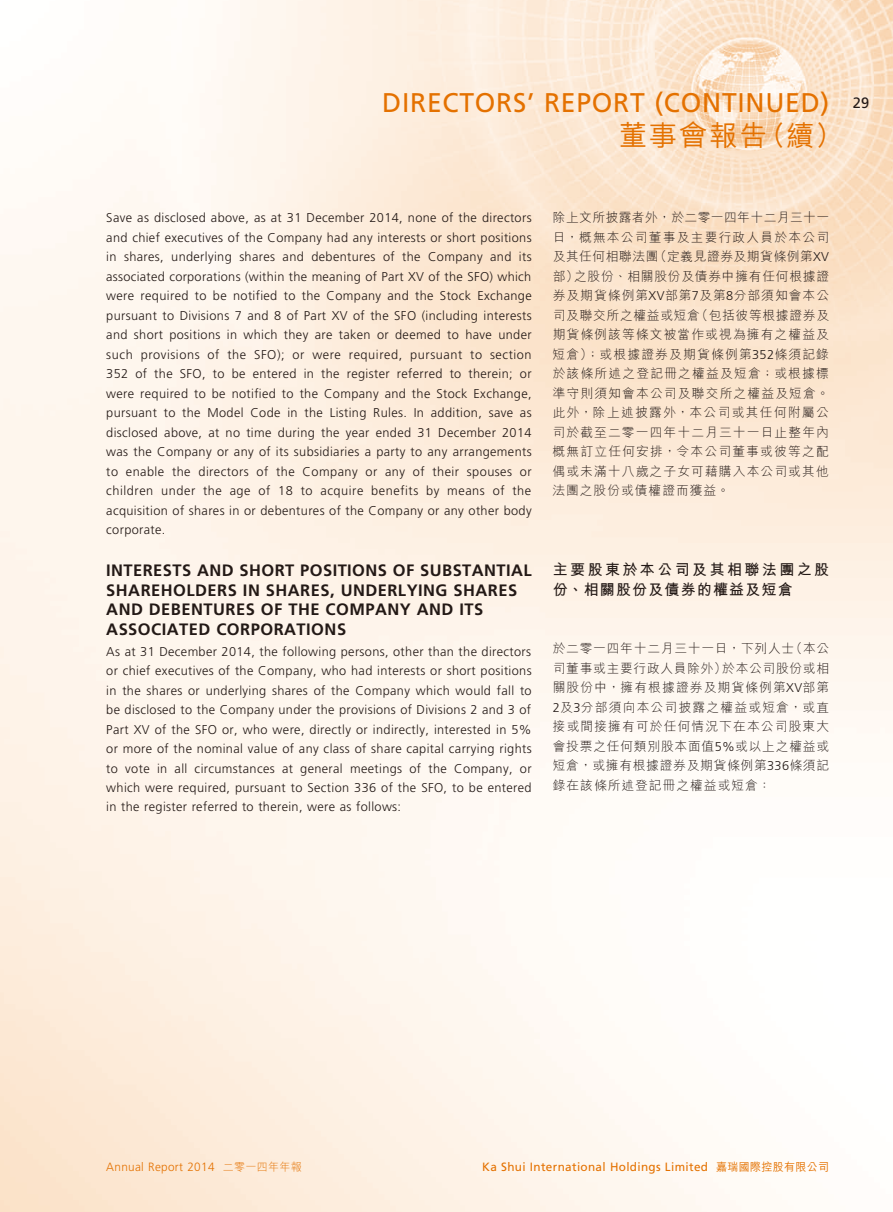
<style>
.page{position:relative;width:893px;height:1212px;background:#fff}
.page>*{position:absolute;margin:0;border:0;box-sizing:border-box;transform-origin:0 0}
.t1{font:500 28.5px "M Hei HK";letter-spacing:.08em;color:#e47100}
.t2{font:27px "Frutiger LT Std";letter-spacing:.03em;color:#e47100}
.t3{font:700 16.5px "Frutiger LT Std";letter-spacing:.03em;color:#231916}
.t4{font:700 15px/19.5px "M Hei HK";letter-spacing:.16em;color:#231916}
.t5{font:15px "Frutiger LT Std";color:#231916}
.t6{font:300 12.75px/19.5px "Frutiger LT Std";letter-spacing:.03em;color:#231916;text-align:justify}
.t7{font:300 12.75px/19.5px "M Hei HK";letter-spacing:.08em;color:#231916;text-align:justify}
.t8{font:12px "Frutiger LT Std";letter-spacing:.03em;color:#e47100}
.t9{font:300 12px "Frutiger LT Std";letter-spacing:.03em;color:#e47100}
.s1{font-family:"Frutiger LT Std"}
.s2{font-family:"M Hei HK";font-size:11.25px}
.s3{font-family:"M Hei HK";font-weight:500;font-size:11.25px}
</style>
<div class="page">
<img style="left:0;top:0;width:893px;height:1212px">
<h2 class="t2" style="left:382px;top:86px;width:449px">DIRECTORS’ REPORT (CONTINUED)</h2>
<h1 class="t1" style="left:619px;top:114px;width:225px">董事會報告（續）</h1>
<p class="t5" style="left:853px;top:94px;width:18px">29</p>
<p class="t6" style="left:106px;top:208px;width:427px">Save as disclosed above, as at 31 December 2014, none of the directors and chief executives of the Company had any interests or short positions in shares, underlying shares and debentures of the Company and its associated corporations (within the meaning of Part XV of the SFO) which were required to be notified to the Company and the Stock Exchange pursuant to Divisions 7 and 8 of Part XV of the SFO (including interests and short positions in which they are taken or deemed to have under such provisions of the SFO); or were required, pursuant to section 352 of the SFO, to be entered in the register referred to therein; or were required to be notified to the Company and the Stock Exchange, pursuant to the Model Code in the Listing Rules. In addition, save as disclosed above, at no time during the year ended 31 December 2014 was the Company or any of its subsidiaries a party to any arrangements to enable the directors of the Company or any of their spouses or children under the age of 18 to acquire benefits by means of the acquisition of shares in or debentures of the Company or any other body corporate.</p>
<p class="t3" style="left:106px;top:561px;width:28px">INTERESTS</p>
<p class="t3" style="left:197px;top:561px;width:55px">AND SHORT</p>
<p class="t3" style="left:300px;top:561px;width:10px">POSITIO</p>
<p class="t3" style="left:365px;top:561px;width:168px">NS OF SU BSTANTIAL</p>
<p class="t3" style="left:106px;top:580px;width:47px">SHAREHO</p>
<p class="t3" style="left:187px;top:580px;width:32px">LDERS</p>
<p class="t3" style="left:243px;top:580px;width:68px">IN SHARES</p>
<p class="t3" style="left:330px;top:580px;width:168px">, UNDERLYING SHARES</p>
<p class="t3" style="left:106px;top:600px;width:109px">AND DEBENTURES</p>
<p class="t3" style="left:261px;top:600px;width:39px">OF THE</p>
<p class="t3" style="left:326px;top:600px;width:13px">COMP</p>
<p class="t3" style="left:375px;top:600px;width:93px">ANY AND ITS</p>
<p class="t3" style="left:106px;top:619px;width:23px">ASSOCI</p>
<p class="t3" style="left:167px;top:619px;width:62px">ATE D CORPOR</p>
<p class="t3" style="left:284px;top:619px;width:62px">ATIONS</p>
<p class="t6" style="left:106px;top:641px;width:427px">As at 31 December 2014, the following persons, other than the directors or chief executives of the Company, who had interests or short positions in the shares or underlying shares of the Company which would fall to be disclosed to the Company under the provisions of Divisions 2 and 3 of Part XV of the SFO or, who were, directly or indirectly, interested in 5% or more of the nominal value of any class of share capital carrying rights to vote in all circumstances at general meetings of the Company, or which were required, pursuant to Section 336 of the SFO, to be entered in the register referred to therein, were as follows:</p>
<p class="t7" style="left:552px;top:207px;width:278px">除上文所披露者外，於二零一四年十二月三十一日，概無本公司董事及主要行政人員於本公司及其任何相聯法團（定義見證券及期貨條例第<span class="s1">XV</span>部）之股份、相關股份及債券中擁有任何根據證券及期貨條例第<span class="s1">XV</span>部第<span class="s1">7</span>及第<span class="s1">8</span>分部須知會本公司及聯交所之權益或短倉（包括彼等根據證券及期貨條例該等條文被當作或視為擁有之權益及短倉）；或根據證券及期貨條例第<span class="s1">352</span>條須記錄於該條所述之登記冊之權益及短倉；或根據標準守則須知會本公司及聯交所之權益及短倉。此外，除上述披露外，本公司或其任何附屬公司於截至二零一四年十二月三十一日止整年內概無訂立任何安排，令本公司董事或彼等之配偶或未滿十八歲之子女可藉購入本公司或其他法團之股份或債權證而獲益。</p>
<p class="t4" style="left:553px;top:559px;width:278px">主要股東於本公司及其相聯法團之股份、相關股份及債券的權益及短倉</p>
<p class="t7" style="left:553px;top:638px;width:278px">於二零一四年十二月三十一日，下列人士（本公司董事或主要行政人員除外）於本公司股份或相關股份中，擁有根據證券及期貨條例第<span class="s1">XV</span>部第<span class="s1">2</span>及<span class="s1">3</span>分部須向本公司披露之權益或短倉，或直接或間接擁有可於任何情況下在本公司股東大會投票之任何類別股本面值<span class="s1">5%</span>或以上之權益或短倉，或擁有根據證券及期貨條例第<span class="s1">336</span>條須記錄在該條所述登記冊之權益或短倉：</p>
<p class="t9" style="left:106px;top:1160px;width:197px">Annual Report 2014 <span class="s2">二零一四年年報</span></p>
<p class="t8" style="left:482px;top:1160px;width:348px">Ka Shui International Holdings Limited <span class="s3">嘉瑞國際控股有限公司</span></p>
</div>
